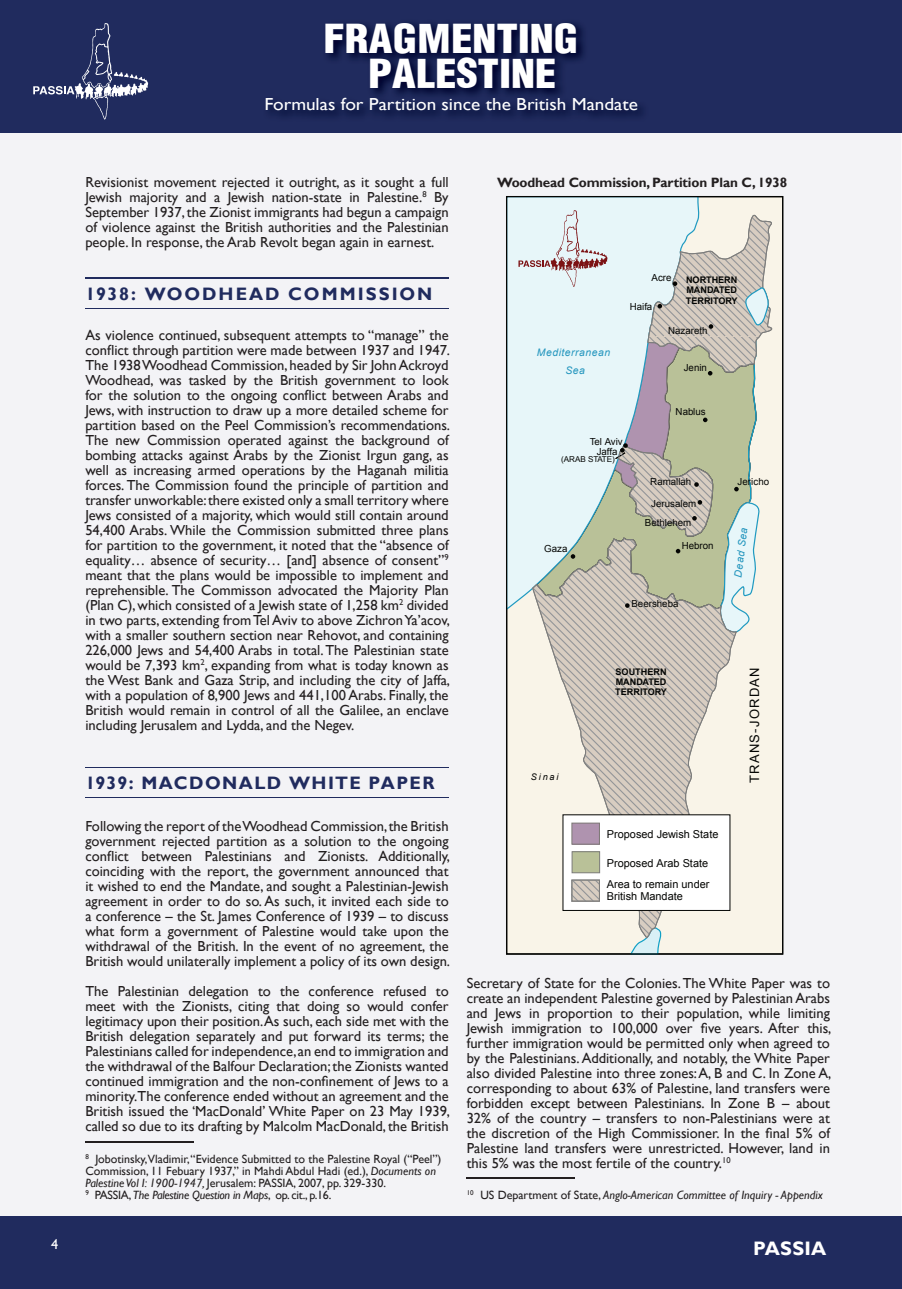
<style>
.page{position:relative;width:902px;height:1289px;background:#fff}
.page>*{position:absolute;margin:0;border:0;box-sizing:border-box;transform-origin:0 0}
.t1{font:43.65px/34.5px "Helvetica Condensed Black Se";color:#fff;text-align:center;scale:1.1 1}
.t2{font:700 19.5px "Gill Sans";letter-spacing:.005em;color:#fff}
.t3{font:700 18px "Gill Sans";letter-spacing:.085em;color:#202b5e}
.t4{font:700 18px "Gill Sans";letter-spacing:.11em;color:#202b5e}
.t5{font:17.4px "Gill Sans";color:#fff;scale:1.1 1}
.t6{font:14.55px/15px "Gill Sans";color:#231f20;text-align:justify}
.t7{font:14.25px "Gill Sans";color:#fff}
.t8{font:700 13.5px "Gill Sans";letter-spacing:-.01em;color:#231f20}
.t9{font:13.05px "Arial";letter-spacing:.1em;color:#040503}
.t10{font:12px/12px "Gill Sans";color:#231f20}
.t11{font:italic 12px "Gill Sans";color:#231f20}
.t12{font:10.95px/21.5px "Arial";color:#040503}
.t13{font:italic 10.35px/17px "Arial";letter-spacing:.05em;color:#2496be;text-align:center}
.t14{font:9.75px/10.2px "Arial";color:#040503;text-align:center}
.t15{font:700 9.15px/10.4px "Arial";color:#040503;text-align:justify}
.t16{font:italic 9.15px "Arial";letter-spacing:.2em;color:#040503}
.t17{font:8.1px "Arial";color:#040503}
.s1{font-style:italic}
.s2{font-style:normal}
</style>
<div class="page">
<div style="left:0;top:133px;width:901px;height:1082px;background:#f3f3f6"></div>
<div style="left:0;top:1215px;width:901px;height:73px;background:#202b5e"></div>
<svg style="left:0;top:0;width:901px;height:133px;background:#1c2658"></svg>
<svg style="left:33px;top:23px;width:115px;height:97px;background:#353f6d"></svg>
<hr style="left:85px;top:278px;width:363px;height:1px;background:#202b5e">
<hr style="left:85px;top:308px;width:363px;height:1px;background:#202b5e">
<hr style="left:85px;top:767px;width:363px;height:1px;background:#202b5e">
<hr style="left:85px;top:797px;width:363px;height:1px;background:#202b5e">
<hr style="left:85px;top:1141px;width:108px;height:1px;background:#231f20">
<hr style="left:466px;top:1177px;width:108px;height:1px;background:#231f20">
<div style="left:506px;top:197px;width:276px;height:757px;background:#f9f4e8"></div>
<svg style="left:505px;top:195px;width:194px;height:415px;background:#cedce0"></svg>
<svg style="left:629px;top:940px;width:33px;height:15px"></svg>
<svg style="left:547px;top:636px;width:189px;height:304px"></svg>
<div style="left:563px;top:814px;width:166px;height:96px;background:#fff"></div>
<div style="left:571px;top:823px;width:28px;height:21px;background:#af93af"></div>
<div style="left:571px;top:822px;width:29px;height:22px;border:1px solid #7d7976"></div>
<div style="left:572px;top:851px;width:27px;height:21px;background:#b9c198"></div>
<div style="left:571px;top:851px;width:29px;height:22px;border:1px solid #7e7e7d"></div>
<svg style="left:573px;top:881px;width:25px;height:18px"></svg>
<div style="left:571px;top:879px;width:29px;height:22px;border:1px solid #7e7e7d"></div>
<svg style="left:518px;top:210px;width:255px;height:426px;background:#d2d7ce"></svg>
<h1 class="t1" style="left:324px;top:24px;width:233px">FRAGMENTING<br>PALESTINE</h1>
<p class="t5" style="left:264px;top:94px;width:341px">Formulas for Partition since the British Mandate</p>
<p class="t6" style="left:85px;top:174px;width:365px">Revisionist movement rejected it outright, as it sought a full Jewish majority and a Jewish nation-state in Palestine.<sup>8</sup> By September 1937, the Zionist immigrants had begun a campaign of violence against the British authorities and the Palestinian people. In response, the Arab Revolt began again in earnest.</p>
<p class="t4" style="left:85px;top:283px;width:348px">1938: WOODHEAD COMMISSION</p>
<p class="t6" style="left:85px;top:327px;width:366px">As violence continued, subsequent attempts to “manage” the conflict through partition were made between 1937 and 1947.<br>The 1938 Woodhead Commission, headed by Sir John Ackroyd Woodhead, was tasked by the British government to look for the solution to the ongoing conflict between Arabs and Jews, with instruction to draw up a more detailed scheme for partition based on the Peel Commission’s recommendations.<br>The new Commission operated against the background of bombing attacks against Arabs by the Zionist Irgun gang, as well as increasing armed operations by the Haganah militia forces. The Commission found the principle of partition and transfer unworkable: there existed only a small territory where Jews consisted of a majority, which would still contain around 54,400 Arabs. While the Commission submitted three plans for partition to the government, it noted that the “absence of equality… absence of security… [and] absence of consent”<sup>9 </sup>meant that the plans would be impossible to implement and reprehensible. The Commisson advocated the Majority Plan (Plan C), which consisted of a Jewish state of 1,258 km<sup>2</sup> divided in two parts, extending from Tel Aviv to above Zichron Ya’acov, with a smaller southern section near Rehovot, and containing 226,000 Jews and 54,400 Arabs in total. The Palestinian state would be 7,393 km<sup>2</sup>, expanding from what is today known as the West Bank and Gaza Strip, and including the city of Jaffa, with a population of 8,900 Jews and 441,100 Arabs. Finally, the British would remain in control of all the Galilee, an enclave including Jerusalem and Lydda, and the Negev.</p>
<p class="t3" style="left:85px;top:772px;width:351px">1939: MACDONALD WHITE PAPER</p>
<p class="t6" style="left:85px;top:818px;width:366px">Following the report of the Woodhead Commission, the British government rejected partition as a solution to the ongoing conflict between Palestinians and Zionists. Additionally, coinciding with the report, the government announced that it wished to end the Mandate, and sought a Palestinian-Jewish agreement in order to do so. As such, it invited each side to a conference – the St. James Conference of 1939 – to discuss what form a government of Palestine would take upon the withdrawal of the British. In the event of no agreement, the British would unilaterally implement a policy of its own design.</p>
<p class="t6" style="left:85px;top:983px;width:366px">The Palestinian delegation to the conference refused to meet with the Zionists, citing that doing so would confer legitimacy upon their position. As such, each side met with the British delegation separately and put forward its terms; the Palestinians called for independence, an end to immigration and the withdrawal of the Balfour Declaration; the Zionists wanted continued immigration and the non-confinement of Jews to a minority.The conference ended without an agreement and the British issued the ‘MacDonald’ White Paper on 23 May 1939, called so due to its drafting by Malcolm MacDonald, the British</p>
<p class="t10" style="left:85px;top:1152px;width:357px"><sup>8</sup> Jobotinsky,Vladimir, “Evidence Submitted to the Palestine Royal (“Peel”)<br>Commission, 11 Febuary 1937,” in Mahdi Abdul Hadi (ed.), <span class="s1">Documents on Palestine Vol I: 1900-1947,</span> Jerusalem: PASSIA, 2007, pp. 329-330.<br><sup>9</sup> PASSIA, <span class="s1">The Palestine Question in Maps</span>, op. cit., p.16.</p>
<p class="t8" style="left:497px;top:174px;width:291px">Woodhead Commission, Partition Plan C, 1938</p>
<p class="t13" style="left:537px;top:344px;width:75px">Mediterranean<br>Sea</p>
<p class="t14" style="left:651px;top:273px;width:21px">Acre</p>
<p class="t14" style="left:629px;top:302px;width:24px">Haifa</p>
<p class="t15" style="left:685px;top:274px;width:53px">NORTHERN MANDATED TERRITORY</p>
<p class="t14" style="left:668px;top:326px;width:41px">Nazareth</p>
<p class="t14" style="left:683px;top:363px;width:25px">Jenin</p>
<p class="t14" style="left:675px;top:407px;width:32px">Nablus</p>
<p class="t14" style="left:589px;top:436px;width:35px">Tel Aviv<br>Jaffa</p>
<p class="t17" style="left:561px;top:455px;width:55px">(ARAB STATE)</p>
<p class="t14" style="left:544px;top:544px;width:25px">Gaza</p>
<p class="t14" style="left:650px;top:476px;width:43px">Ramallah</p>
<p class="t14" style="left:737px;top:476px;width:33px">Jericho</p>
<p class="t14" style="left:644px;top:517px;width:48px">Bethlehem</p>
<p class="t14" style="left:681px;top:540px;width:33px">Hebron</p>
<p class="t14" style="left:651px;top:499px;width:46px">Jerusalem</p>
<p class="t13" style="left:729px;top:576px;width:51px;rotate:-83deg">Dead Sea</p>
<p class="t14" style="left:631px;top:598px;width:49px">Beersheba</p>
<p class="t16" style="left:531px;top:771px;width:29px">Sinai</p>
<p class="t15" style="left:615px;top:666px;width:53px">SOUTHERN MANDATED TERRITORY</p>
<p class="t12" style="left:606px;top:823px;width:113px">Proposed Jewish State</p>
<p class="t12" style="left:606px;top:852px;width:104px">Proposed Arab State<br>Area to remain under</p>
<p class="t12" style="left:606px;top:885px;width:78px">British Mandate</p>
<p class="t9" style="left:747px;top:783px;width:117px;rotate:-90deg">TRANS-JORDAN</p>
<p class="t6" style="left:466px;top:975px;width:366px">Secretary of State for the Colonies. The White Paper was to create an independent Palestine governed by Palestinian Arabs and Jews in proportion to their population, while limiting Jewish immigration to 100,000 over five years. After this, further immigration would be permitted only when agreed to by the Palestinians. Additionally, and notably, the White Paper also divided Palestine into three zones: A, B and C. In Zone A, corresponding to about 63% of Palestine, land transfers were forbidden except between Palestinians. In Zone B – about 32% of the country – transfers to non-Palestinians were at the discretion of the High Commissioner. In the final 5% of Palestine land transfers were unrestricted. However, land in this 5% was the most fertile of the country.<sup>10</sup></p>
<p class="t11" style="left:466px;top:1187px;width:357px"><sup>10</sup> <span class="s2">US Department of State,</span> Anglo-American Committee of Inquiry - Appendix</p>
<p class="t7" style="left:51px;top:1235px;width:9px">4</p>
<h2 class="t2" style="left:753px;top:1236px;width:75px">PASSIA</h2>
</div>
